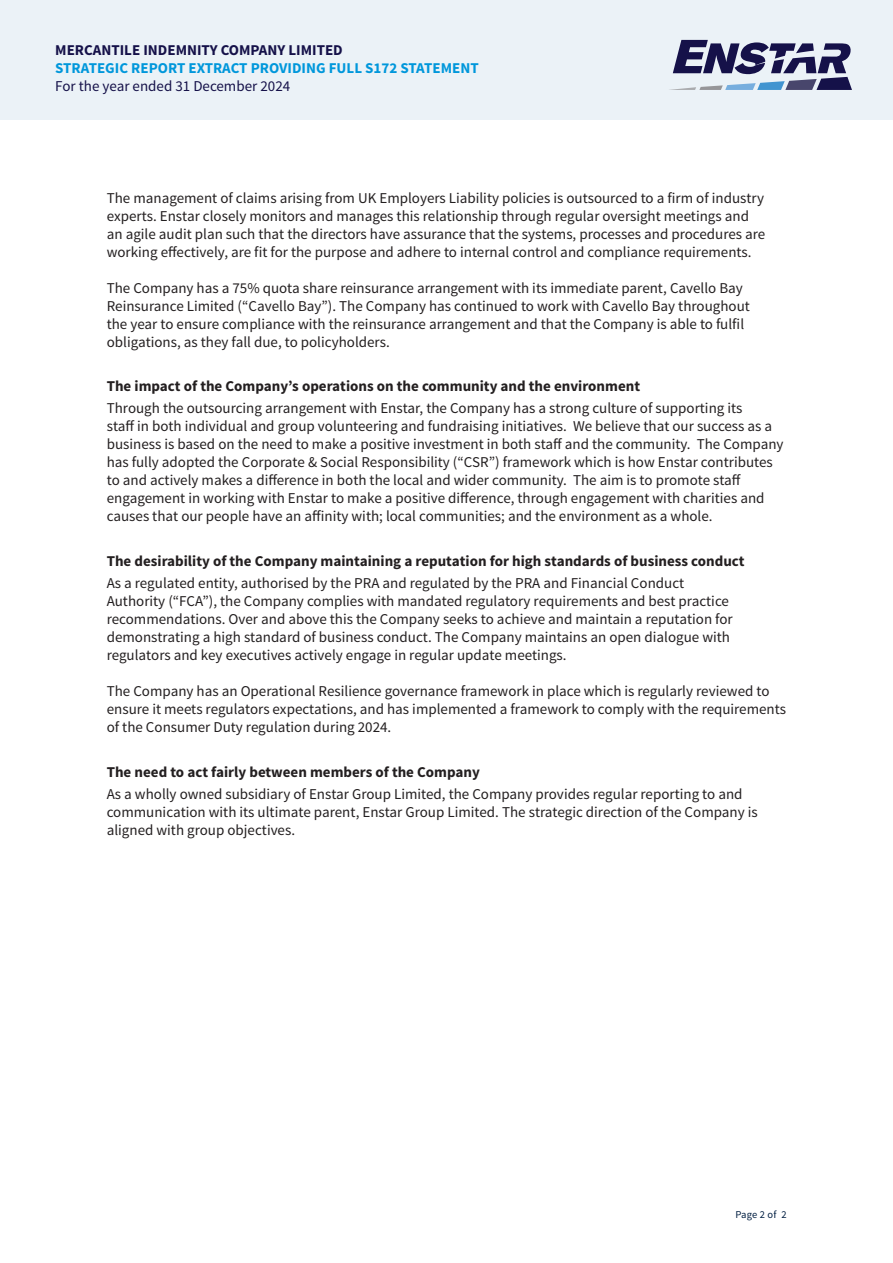
<style>
.page{position:relative;width:893px;height:1263px;background:#fff}
.page>*{position:absolute;margin:0;border:0;box-sizing:border-box;transform-origin:0 0}
.t1{font:15px/18px "Source Sans Pro";color:#231f20}
.t2{font:700 15px "Source Sans Pro";color:#231f20}
.t3{font:700 15px "Source Sans Pro";color:#0097db}
.t4{font:700 15px "Source Sans Pro";color:#151149}
.t5{font:15px "Source Sans Pro";color:#151149}
.t6{font:10.5px "Source Sans Pro";letter-spacing:.015em;color:#001e41}
</style>
<div class="page">
<div style="left:0;top:0;width:893px;height:119px;background:#ebf2f7"></div>
<svg style="left:669px;top:40px;width:183px;height:50px"></svg>
<p class="t4" style="left:55px;top:40px;width:289px">MERCANTILE INDEMNITY COMPANY LIMITED</p>
<p class="t3" style="left:55px;top:58px;width:425px">STRATEGIC REPORT EXTRACT PROVIDING FULL S172 STATEMENT</p>
<p class="t5" style="left:55px;top:77px;width:236px">For the year ended 31 December 2024</p>
<p class="t1" style="left:107px;top:189px;width:660px">The management of claims arising from UK Employers Liability policies is outsourced to a firm of industry experts. Enstar closely monitors and manages this relationship through regular oversight meetings and an agile audit plan such that the directors have assurance that the systems, processes and procedures are working effectively, are fit for the purpose and adhere to internal control and compliance requirements.</p>
<p class="t1" style="left:107px;top:279px;width:645px">The Company has a 75% quota share reinsurance arrangement with its immediate parent, Cavello Bay Reinsurance Limited (“Cavello Bay”). The Company has continued to work with Cavello Bay throughout the year to ensure compliance with the reinsurance arrangement and that the Company is able to fulfil obligations, as they fall due, to policyholders.</p>
<p class="t2" style="left:107px;top:376px;width:535px">The impact of the Company’s operations on the community and the environment</p>
<p class="t1" style="left:107px;top:400px;width:678px">Through the outsourcing arrangement with Enstar, the Company has a strong culture of supporting its<br>staff in both individual and group volunteering and fundraising initiatives. We believe that our success as a business is based on the need to make a positive investment in both staff and the community. The Company has fully adopted the Corporate &amp; Social Responsibility (“CSR”) framework which is how Enstar contributes to and actively makes a difference in both the local and wider community. The aim is to promote staff engagement in working with Enstar to make a positive difference, through engagement with charities and causes that our people have an affinity with; local communities; and the environment as a whole.</p>
<p class="t2" style="left:107px;top:551px;width:639px">The desirability of the Company maintaining a reputation for high standards of business conduct</p>
<p class="t1" style="left:107px;top:574px;width:628px">As a regulated entity, authorised by the PRA and regulated by the PRA and Financial Conduct Authority (“FCA”), the Company complies with mandated regulatory requirements and best practice recommendations. Over and above this the Company seeks to achieve and maintain a reputation for demonstrating a high standard of business conduct. The Company maintains an open dialogue with regulators and key executives actively engage in regular update meetings.</p>
<p class="t1" style="left:107px;top:682px;width:681px">The Company has an Operational Resilience governance framework in place which is regularly reviewed to ensure it meets regulators expectations, and has implemented a framework to comply with the requirements of the Consumer Duty regulation during 2024.</p>
<p class="t2" style="left:107px;top:762px;width:375px">The need to act fairly between members of the Company</p>
<p class="t1" style="left:107px;top:785px;width:652px">As a wholly owned subsidiary of Enstar Group Limited, the Company provides regular reporting to and communication with its ultimate parent, Enstar Group Limited. The strategic direction of the Company is aligned with group objectives.</p>
<p class="t6" style="left:735px;top:1208px;width:53px">Page 2 of 2</p>
</div>
